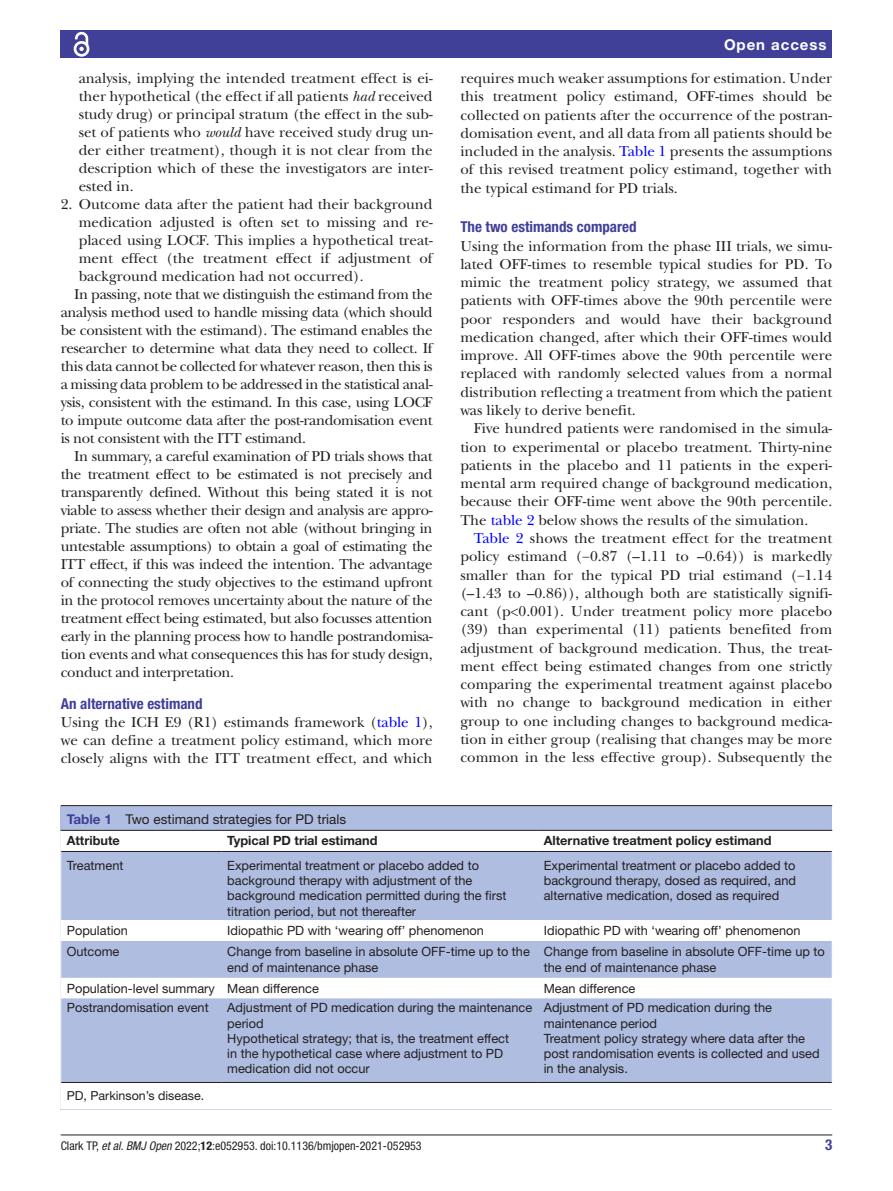
<style>
.page{position:relative;width:893px;height:1191px;background:#fff}
.page>*{position:absolute;margin:0;border:0;box-sizing:border-box;transform-origin:0 0}
.t1{font:15px/18.3px "New Baskerville";letter-spacing:-.02em;color:#231f20;text-align:justify}
.t2{font:15px "New Baskerville";color:#231f20}
.t3{font:700 condensed 15px "Helvetica Neue LT Std";color:#414099}
.t4{font:700 15px "Helvetica Neue LT Std";letter-spacing:.065em;color:#fff}
.t5{font:13.5px "Helvetica Neue LT Std";color:#231f20}
.t6{font:12.75px/15.3px "Helvetica Neue LT Std";color:#231f20}
.t7{font:700 12.75px "Helvetica Neue LT Std";color:#231f20}
.t8{font:12.45px "Helvetica Neue LT Std";color:#231f20}
.t9{font:condensed 12px "Helvetica Neue LT Std";color:#231f20}
.s1{font-style:italic}
.s2{color:#00f}
.s3{font-weight:700;color:#414099}
.s4{font-weight:700}
</style>
<div class="page">
<hr style="left:61px;top:1134px;width:771px;height:1px;background:#231f20">
<div style="left:61px;top:31px;width:771px;height:27px;background:#414099"></div>
<svg style="left:73px;top:31px;width:17px;height:26px"></svg>
<div style="left:61px;top:806px;width:771px;height:303px;background:#afbde1"></div>
<hr style="left:61px;top:805px;width:771px;height:1px;background:#231f20">
<div style="left:61px;top:831px;width:771px;height:278px;background:#fff"></div>
<svg style="left:61px;top:852px;width:771px;height:230px"></svg>
<hr style="left:61px;top:830px;width:160px;height:1px;background:#231f20">
<hr style="left:61px;top:851px;width:160px;height:1px;background:#231f20">
<hr style="left:221px;top:830px;width:317px;height:1px;background:#231f20">
<hr style="left:221px;top:851px;width:317px;height:1px;background:#231f20">
<hr style="left:538px;top:830px;width:294px;height:1px;background:#231f20">
<hr style="left:538px;top:851px;width:294px;height:1px;background:#231f20">
<hr style="left:61px;top:1082px;width:160px;height:1px;background:#231f20">
<hr style="left:221px;top:1082px;width:317px;height:1px;background:#231f20">
<hr style="left:538px;top:1082px;width:294px;height:1px;background:#231f20">
<svg style="left:60px;top:830px;width:1px;height:21px"></svg>
<svg style="left:60px;top:920px;width:1px;height:21px"></svg>
<svg style="left:60px;top:977px;width:1px;height:21px"></svg>
<svg style="left:60px;top:1082px;width:1px;height:27px"></svg>
<hr style="left:67px;top:1099px;width:765px;height:2px;background:#fff">
<p class="t1" style="left:79px;top:69px;width:355px">analysis, implying the intended treatment effect is ei&shy;ther hypothetical (the effect if all patients <span class="s1">had</span> received study drug) or principal stratum (the effect in the sub&shy;set of patients who <span class="s1">would</span> have received study drug un&shy;der either treatment), though it is not clear from the description which of these the investigators are inter&shy;ested in.</p>
<p class="t2" style="left:61px;top:195px;width:373px">2. Outcome data after the patient had their background</p>
<p class="t2" style="left:79px;top:213px;width:355px">medication adjusted is often set to missing and re-</p>
<p class="t2" style="left:79px;top:231px;width:355px">placed using LOCF. This implies a hypothetical treat-</p>
<p class="t2" style="left:79px;top:249px;width:355px">ment effect (the treatment effect if adjustment of</p>
<p class="t2" style="left:79px;top:267px;width:287px">background medication had not occurred).</p>
<p class="t1" style="left:74px;top:285px;width:360px">In passing, note that we distinguish the estimand from the</p>
<p class="t1" style="left:61px;top:303px;width:373px">analysis method used to handle missing data (which should</p>
<p class="t1" style="left:61px;top:321px;width:373px">be consistent with the estimand). The estimand enables the</p>
<p class="t1" style="left:61px;top:339px;width:373px">researcher to determine what data they need to collect. If</p>
<p class="t1" style="left:61px;top:357px;width:373px">this data cannot be collected for whatever reason, then this is</p>
<p class="t1" style="left:61px;top:375px;width:373px">a missing data problem to be addressed in the statistical anal-</p>
<p class="t1" style="left:61px;top:393px;width:373px">ysis, consistent with the estimand. In this case, using LOCF</p>
<p class="t1" style="left:61px;top:411px;width:373px">to impute outcome data after the post-randomisation event</p>
<p class="t1" style="left:61px;top:429px;width:247px">is not consistent with the ITT estimand.</p>
<p class="t1" style="left:74px;top:447px;width:360px">In summary, a careful examination of PD trials shows that</p>
<p class="t1" style="left:61px;top:465px;width:373px">the treatment effect to be estimated is not precisely and</p>
<p class="t1" style="left:61px;top:483px;width:373px">transparently defined. Without this being stated it is not</p>
<p class="t1" style="left:61px;top:501px;width:373px">viable to assess whether their design and analysis are appro-</p>
<p class="t1" style="left:61px;top:519px;width:373px">priate. The studies are often not able (without bringing in</p>
<p class="t1" style="left:61px;top:537px;width:373px">untestable assumptions) to obtain a goal of estimating the</p>
<p class="t1" style="left:61px;top:555px;width:373px">ITT effect, if this was indeed the intention. The advantage</p>
<p class="t1" style="left:61px;top:573px;width:373px">of connecting the study objectives to the estimand upfront</p>
<p class="t1" style="left:61px;top:591px;width:373px">in the protocol removes uncertainty about the nature of the</p>
<p class="t1" style="left:61px;top:609px;width:373px">treatment effect being estimated, but also focusses attention</p>
<p class="t1" style="left:61px;top:627px;width:373px">early in the planning process how to handle postrandomisa-</p>
<p class="t1" style="left:61px;top:645px;width:373px">tion events and what consequences this has for study design,</p>
<p class="t1" style="left:61px;top:663px;width:175px">conduct and interpretation.</p>
<p class="t3" style="left:61px;top:694px;width:143px">An alternative estimand</p>
<p class="t1" style="left:61px;top:713px;width:373px">Using the ICH E9 (R1) estimands framework (<span class="s2">table 1</span>), we can define a treatment policy estimand, which more closely aligns with the ITT treatment effect, and which</p>
<p class="t4" style="left:724px;top:35px;width:104px">Open access</p>
<p class="t1" style="left:460px;top:69px;width:373px">requires much weaker assumptions for estimation. Under this treatment policy estimand, OFF-times should be collected on patients after the occurrence of the postran&shy;domisation event, and all data from all patients should be included in the analysis. <span class="s2">Table 1</span> presents the assumptions of this revised treatment policy estimand, together with the typical estimand for PD trials.</p>
<p class="t3" style="left:460px;top:218px;width:178px">The two estimands compared</p>
<p class="t1" style="left:460px;top:237px;width:373px">Using the information from the phase III trials, we simu&shy;lated OFF-times to resemble typical studies for PD. To mimic the treatment policy strategy, we assumed that patients with OFF-times above the 90th percentile were poor responders and would have their background medication changed, after which their OFF-times would improve. All OFF-times above the 90th percentile were replaced with randomly selected values from a normal distribution reflecting a treatment from which the patient was likely to derive benefit.</p>
<p class="t1" style="left:460px;top:419px;width:373px;text-indent:14px">Five hundred patients were randomised in the simula&shy;tion to experimental or placebo treatment. Thirty-nine patients in the placebo and 11 patients in the experi&shy;mental arm required change of background medication, because their OFF-time went above the 90th percentile.<br>The <span class="s2">table 2</span> below shows the results of the simulation.</p>
<p class="t1" style="left:460px;top:529px;width:373px;text-indent:14px"><span class="s2">Table 2</span> shows the treatment effect for the treatment policy estimand (−0.87 (–1.11 to –0.64)) is markedly smaller than for the typical PD trial estimand (−1.14 (–1.43 to –0.86)), although both are statistically signifi&shy;cant (p&lt;0.001). Under treatment policy more placebo (39) than experimental (11) patients benefited from adjustment of background medication. Thus, the treat&shy;ment effect being estimated changes from one strictly comparing the experimental treatment against placebo with no change to background medication in either group to one including changes to background medica&shy;tion in either group (realising that changes may be more common in the less effective group). Subsequently the</p>
<p class="t5" style="left:67px;top:811px;width:281px"><span class="s3">Table 1</span> Two estimand strategies for PD trials</p>
<p class="t7" style="left:67px;top:833px;width:55px">Attribute</p>
<p class="t7" style="left:227px;top:833px;width:152px">Typical PD trial estimand</p>
<p class="t7" style="left:544px;top:833px;width:229px">Alternative treatment policy estimand</p>
<p class="t6" style="left:67px;top:857px;width:58px">Treatment</p>
<p class="t6" style="left:227px;top:857px;width:281px">Experimental treatment or placebo added to background therapy with adjustment of the background medication permitted during the first titration period, but not thereafter</p>
<p class="t6" style="left:544px;top:857px;width:254px;text-align:justify">Experimental treatment or placebo added to background therapy, dosed as required, and alternative medication, dosed as required</p>
<p class="t6" style="left:67px;top:922px;width:63px">Population</p>
<p class="t6" style="left:227px;top:922px;width:258px">Idiopathic PD with ‘wearing off’ phenomenon</p>
<p class="t6" style="left:544px;top:922px;width:258px">Idiopathic PD with ‘wearing off’ phenomenon</p>
<p class="t6" style="left:67px;top:944px;width:54px">Outcome</p>
<p class="t6" style="left:227px;top:944px;width:304px">Change from baseline in absolute OFF-time up to the end of maintenance phase</p>
<p class="t6" style="left:544px;top:944px;width:283px">Change from baseline in absolute OFF-time up to the end of maintenance phase</p>
<p class="t6" style="left:67px;top:980px;width:254px">Population-level summary Mean difference</p>
<p class="t6" style="left:544px;top:980px;width:93px">Mean difference</p>
<p class="t6" style="left:67px;top:1000px;width:143px">Postrandomisation event</p>
<p class="t6" style="left:227px;top:1000px;width:306px">Adjustment of PD medication during the maintenance period<br>Hypothetical strategy; that is, the treatment effect<br>in the hypothetical case where adjustment to PD medication did not occur</p>
<p class="t6" style="left:544px;top:1000px;width:277px">Adjustment of PD medication during the maintenance period<br>Treatment policy strategy where data after the post randomisation events is collected and used in the analysis.</p>
<p class="t8" style="left:67px;top:1088px;width:139px">PD, Parkinson’s disease.</p>
<p class="t9" style="left:61px;top:1138px;width:362px">Clark TP, <span class="s1">et al</span>. <span class="s1">BMJ Open</span> 2022;<span class="s4">12</span>:e052953. doi:10.1136/bmjopen-2021-052953</p>
<p class="t3" style="left:825px;top:1135px;width:9px">3</p>
</div>
